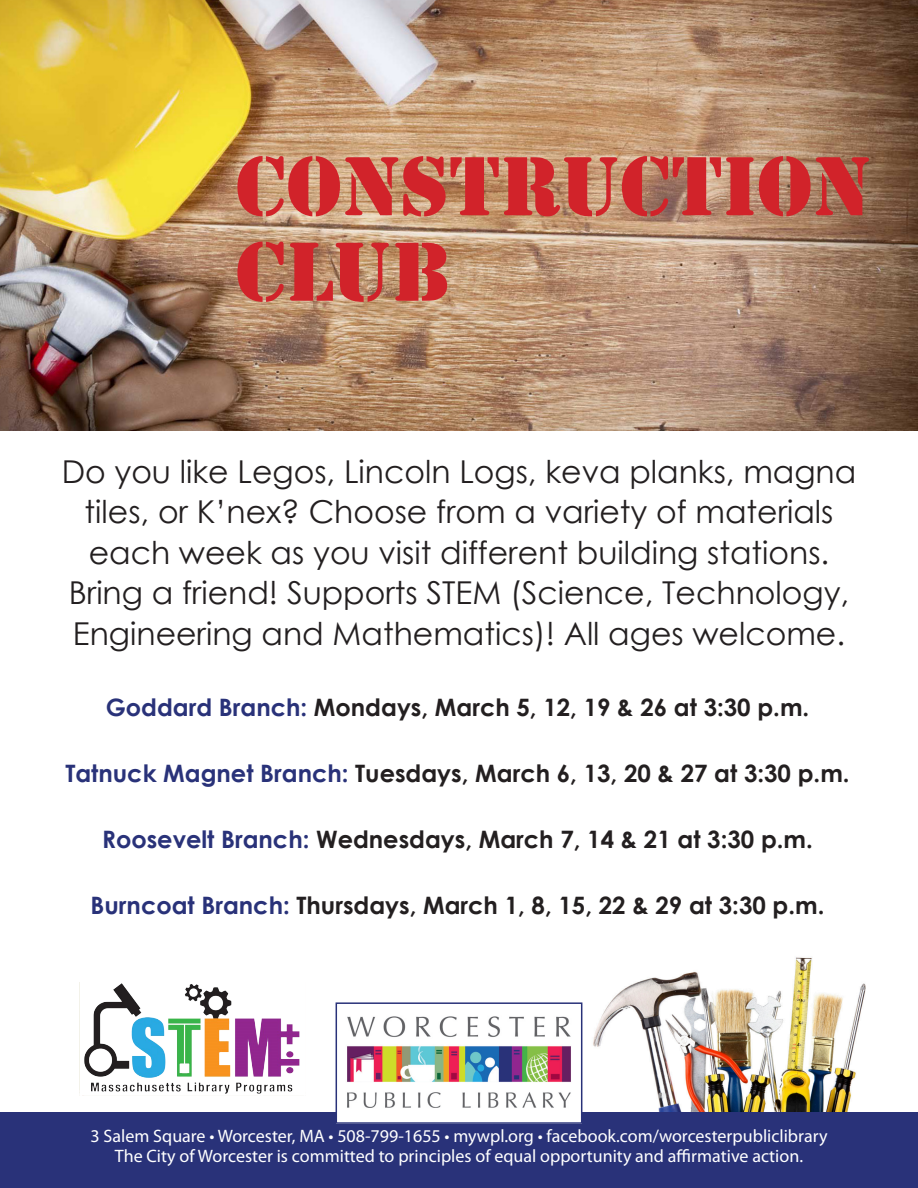
<style>
.page{position:relative;width:918px;height:1188px;background:#fff}
.page>*{position:absolute;margin:0;border:0;box-sizing:border-box;transform-origin:0 0}
.t1{font:87px/85.5px "Stencil";color:#d1232a}
.t2{font:31.5px/40.5px "Century Gothic";color:#231f20;text-align:center}
.t3{font:700 24px "Century Gothic";color:#231f20}
.t4{font:18px "Myriad Pro";color:#fff}
.s1{color:#293279}
</style>
<div class="page">
<img style="left:587px;top:957px;width:295px;height:156px">
<img style="left:0;top:0;width:918px;height:430px">
<div style="left:0;top:1113px;width:918px;height:75px;background:#293279"></div>
<img style="left:339px;top:1016px;width:240px;height:105px">
<div style="left:336px;top:1002px;width:246px;height:122px;border:2px solid #293279"></div>
<img style="left:84px;top:983px;width:216px;height:111px">
<p class="t1" style="left:236px;top:145px;width:636px">CONSTRUCTION<br>CLUB</p>
<p class="t2" style="left:62px;top:451px;width:796px">Do you like Legos, Lincoln Logs, keva planks, magna tiles, or K’nex? Choose from a variety of materials each week as you visit different building stations.</p>
<p class="t2" style="left:69px;top:572px;width:782px">Bring a friend! Supports STEM (Science, Technology,</p>
<p class="t2" style="left:73px;top:613px;width:774px">Engineering and Mathematics)! All ages welcome.</p>
<p class="t3" style="left:106px;top:689px;width:705px"><span class="s1">Goddard Branch:</span> Mondays, March 5, 12, 19 &amp; 26 at 3:30 p.m.</p>
<p class="t3" style="left:65px;top:755px;width:786px"><span class="s1">Tatnuck Magnet Branch:</span> Tuesdays, March 6, 13, 20 &amp; 27 at 3:30 p.m.</p>
<p class="t3" style="left:102px;top:821px;width:712px"><span class="s1">Roosevelt Branch:</span> Wednesdays, March 7, 14 &amp; 21 at 3:30 p.m.</p>
<p class="t3" style="left:91px;top:887px;width:735px"><span class="s1">Burncoat Branch:</span> Thursdays, March 1, 8, 15, 22 &amp; 29 at 3:30 p.m.</p>
<p class="t4" style="left:90px;top:1124px;width:739px">3 Salem Square • Worcester, MA • 508-799-1655 • mywpl.org • facebook.com/worcesterpubliclibrary</p>
<p class="t4" style="left:115px;top:1145px;width:690px">The City of Worcester is committed to principles of equal opportunity and affirmative action.</p>
</div>
